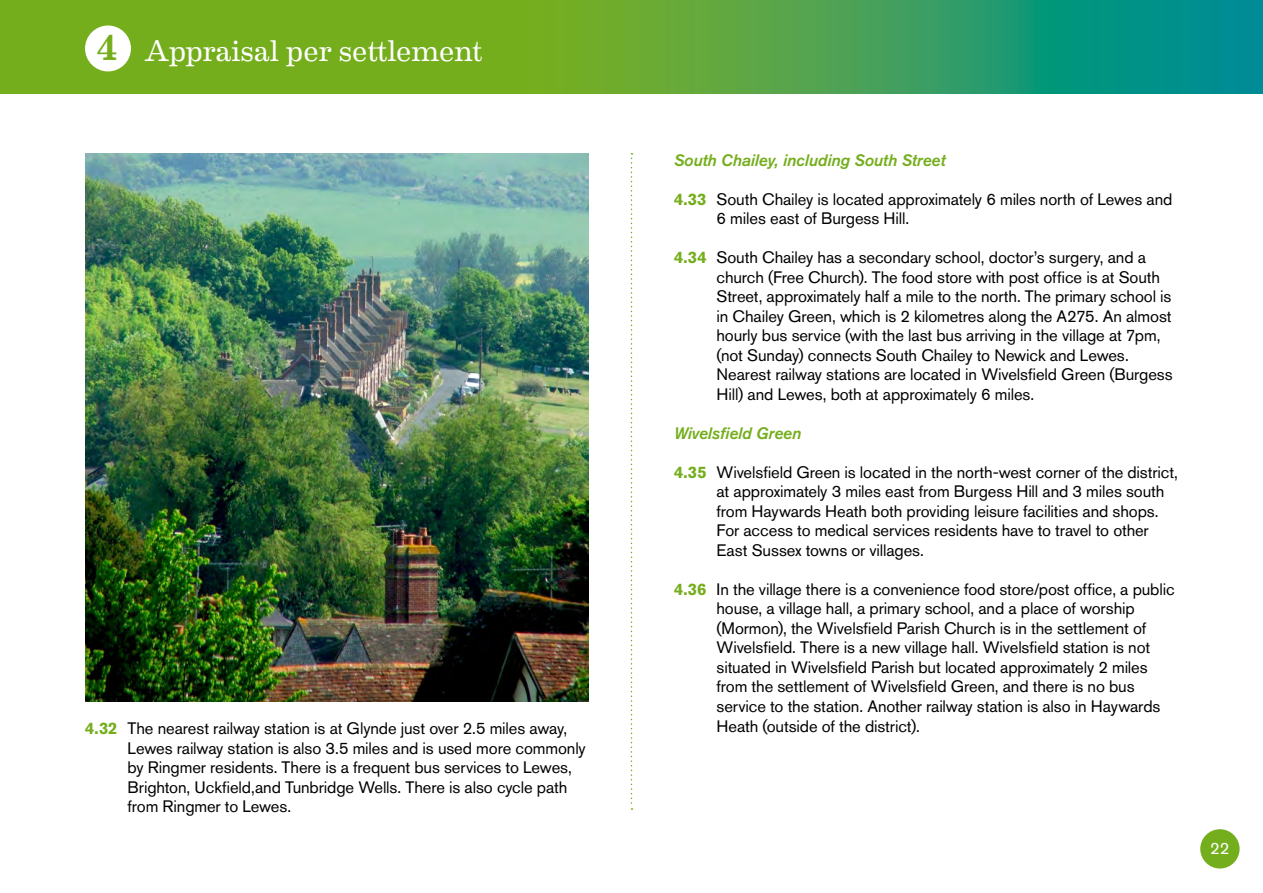
<style>
.page{position:relative;width:1263px;height:893px;background:#fff}
.page>*{position:absolute;margin:0;border:0;box-sizing:border-box;transform-origin:0 0}
.t1{font:30px "Eames Century Modern";letter-spacing:-.005em;color:#fff}
.t2{font:16.5px/19.5px "Akzidenz Grotesk BQ";letter-spacing:-.005em;color:#000}
.t3{font:italic 16.5px "Akzidenz Grotesk BQ Med";letter-spacing:-.01em;color:#75ae1d}
.t4{font:16.5px "Akzidenz Grotesk BQ";color:#fff}
.s1{font-weight:500;font-size:36px;color:#75ae1d}
.s2{font-weight:700;color:#75ae1d}
</style>
<div class="page">
<svg style="left:0;top:0;width:1263px;height:94px;background:#51a443"></svg>
<svg style="left:631px;top:153px;width:1px;height:657px"></svg>
<div style="left:1200px;top:829px;width:39px;height:39px;background:#75ae1d;border-radius:50%"></div>
<div style="left:85px;top:26px;width:46px;height:45px;background:#fff;border-radius:50%"></div>
<img style="left:85px;top:153px;width:504px;height:548px">
<h1 class="t1" style="left:96px;top:28px;width:388px"><span class="s1">4</span> Appraisal per settlement</h1>
<p class="t2" style="left:128px;top:719px;width:460px;text-indent:-43px"><span class="s2">4.32</span> The nearest railway station is at Glynde just over 2.5 miles away, Lewes railway station is also 3.5 miles and is used more commonly by Ringmer residents. There is a frequent bus services to Lewes, Brighton, Uckfield,and Tunbridge Wells. There is also cycle path from Ringmer to Lewes.</p>
<p class="t3" style="left:674px;top:151px;width:273px">South Chailey, including South Street</p>
<p class="t2" style="left:716px;top:189px;width:457px;text-indent:-43px"><span class="s2">4.33</span> South Chailey is located approximately 6 miles north of Lewes and<br>6 miles east of Burgess Hill.</p>
<p class="t2" style="left:716px;top:248px;width:458px;text-indent:-43px"><span class="s2">4.34</span> South Chailey has a secondary school, doctor’s surgery, and a church (Free Church). The food store with post office is at South Street, approximately half a mile to the north. The primary school is in Chailey Green, which is 2 kilometres along the A275. An almost hourly bus service (with the last bus arriving in the village at 7pm, (not Sunday) connects South Chailey to Newick and Lewes.<br>Nearest railway stations are located in Wivelsfield Green (Burgess Hill) and Lewes, both at approximately 6 miles.</p>
<p class="t3" style="left:674px;top:424px;width:129px">Wivelsfield Green</p>
<p class="t2" style="left:716px;top:462px;width:463px;text-indent:-43px"><span class="s2">4.35</span> Wivelsfield Green is located in the north-west corner of the district, at approximately 3 miles east from Burgess Hill and 3 miles south from Haywards Heath both providing leisure facilities and shops.<br>For access to medical services residents have to travel to other East Sussex towns or villages.</p>
<p class="t2" style="left:716px;top:579px;width:460px;text-indent:-43px"><span class="s2">4.36</span> In the village there is a convenience food store/post office, a public house, a village hall, a primary school, and a place of worship (Mormon), the Wivelsfield Parish Church is in the settlement of Wivelsfield. There is a new village hall. Wivelsfield station is not situated in Wivelsfield Parish but located approximately 2 miles from the settlement of Wivelsfield Green, and there is no bus service to the station. Another railway station is also in Haywards Heath (outside of the district).</p>
<p class="t4" style="left:1210px;top:838px;width:21px">22</p>
</div>
